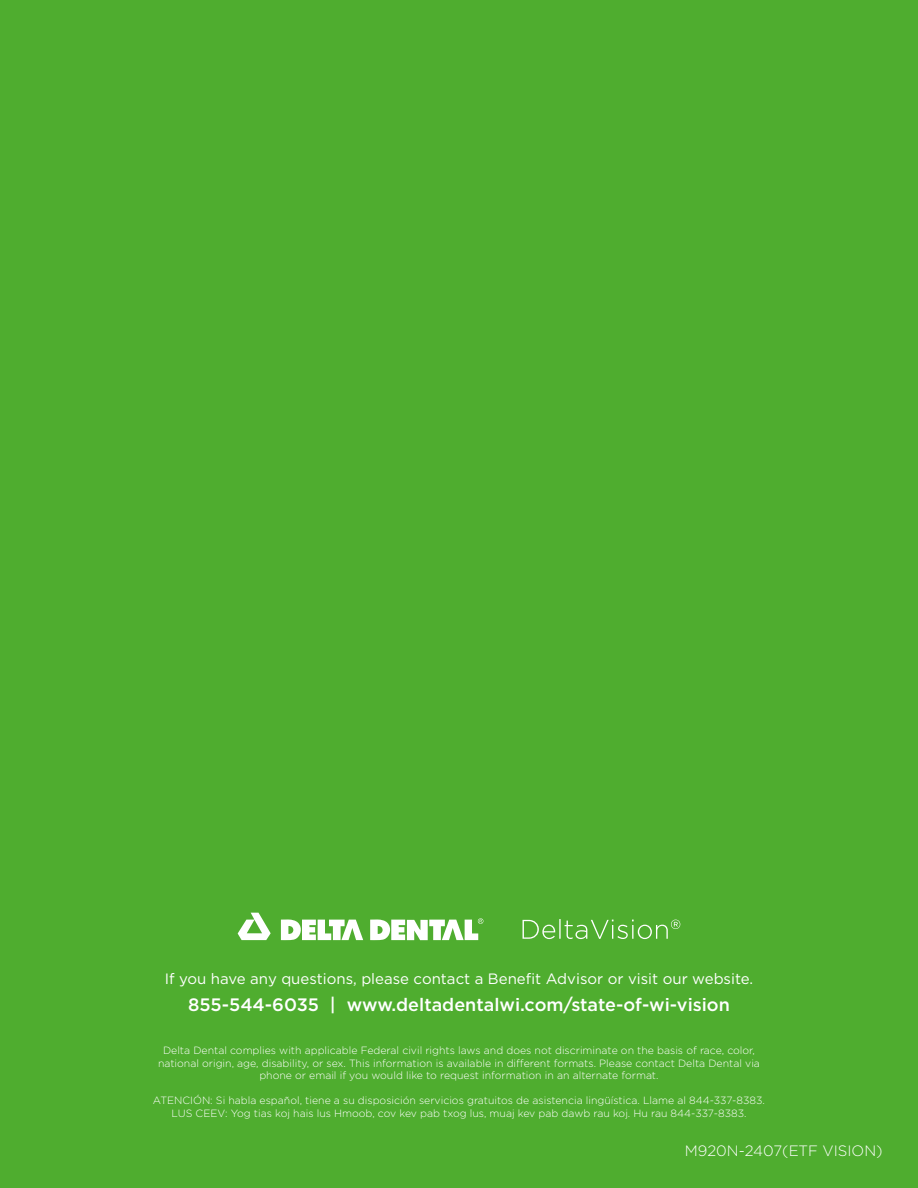
<style>
.page{position:relative;width:918px;height:1188px;background:#4fad2f}
.page>*{position:absolute;margin:0;border:0;box-sizing:border-box;transform-origin:0 0}
.t1{font:500 18px "Gotham";color:#fff}
.t2{font:15px "Gotham";color:#fff}
.t3{font:300 15px "Gotham";color:#fff}
.t4{font:300 10.5px/12.6px "Gotham";color:#fff;text-align:center}
</style>
<div class="page">
<svg style="left:238px;top:913px;width:33px;height:27px"></svg>
<svg style="left:281px;top:919px;width:82px;height:21px"></svg>
<svg style="left:370px;top:918px;width:113px;height:22px"></svg>
<svg style="left:523px;top:919px;width:157px;height:20px"></svg>
<p class="t2" style="left:165px;top:969px;width:590px">If you have any questions, please contact a Benefit Advisor or visit our website.</p>
<p class="t1" style="left:188px;top:993px;width:543px">855-544-6035 | www.deltadentalwi.com/state-of-wi-vision</p>
<p class="t4" style="left:158px;top:1044px;width:603px">Delta Dental complies with applicable Federal civil rights laws and does not discriminate on the basis of race, color, national origin, age, disability, or sex. This information is available in different formats. Please contact Delta Dental via phone or email if you would like to request information in an alternate format.</p>
<p class="t4" style="left:153px;top:1094px;width:614px">ATENCIÓN: Si habla español, tiene a su disposición servicios gratuitos de asistencia lingüística. Llame al 844-337-8383.</p>
<p class="t4" style="left:171px;top:1107px;width:577px">LUS CEEV: Yog tias koj hais lus Hmoob, cov kev pab txog lus, muaj kev pab dawb rau koj. Hu rau 844-337-8383.</p>
<p class="t3" style="left:685px;top:1142px;width:199px">M920N-2407(ETF VISION)</p>
</div>
